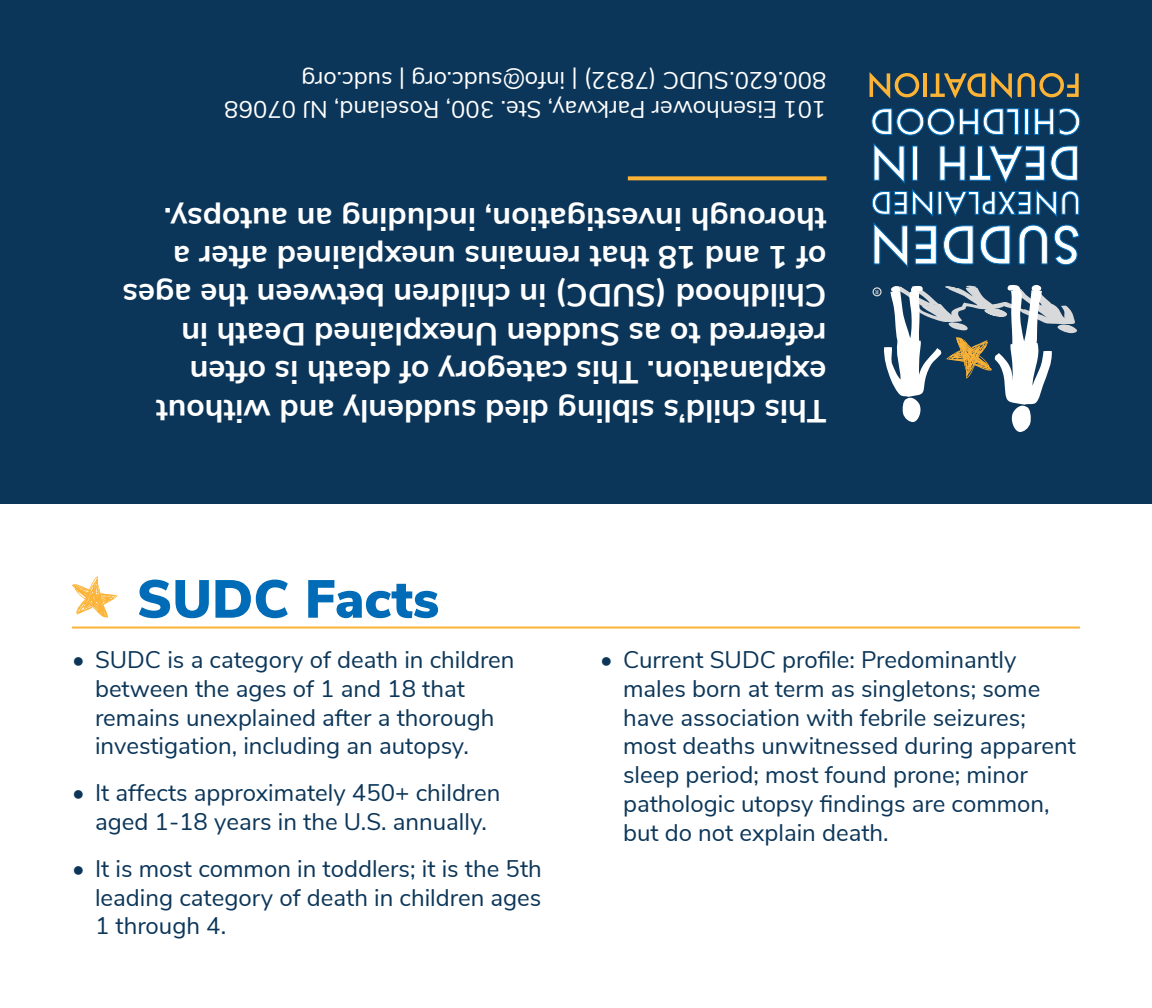
<style>
.page{position:relative;width:1152px;height:1008px;background:#fff}
.page>*{position:absolute;margin:0;border:0;box-sizing:border-box;transform-origin:0 0}
.t1{font:900 53.6px "Nunito Sans";color:#006bb6}
.t2{font:700 32px/38.4px "Nunito Sans";color:#fff}
.t3{font:24px/28.8px "Nunito Sans";color:#0c3659}
.t4{font:24px/28.8px "Nunito Sans";color:#fff}
.t5{font:600 6px "Myriad Pro";color:#d8d9db}
</style>
<div class="page">
<div style="left:0;top:0;width:1152px;height:504px;background:#0c3659"></div>
<svg style="left:872px;top:143px;width:208px;height:125px"></svg>
<svg style="left:1034px;top:108px;width:46px;height:28px"></svg>
<hr style="left:1025px;top:109px;width:4px;height:26px;background:#fff">
<div style="left:1024px;top:108px;width:5px;height:27px;border:1px solid #006bb6"></div>
<svg style="left:871px;top:108px;width:148px;height:28px"></svg>
<svg style="left:1018px;top:73px;width:61px;height:24px"></svg>
<svg style="left:930px;top:72px;width:82px;height:27px"></svg>
<hr style="left:924px;top:73px;width:3px;height:24px;background:#fcb336">
<svg style="left:870px;top:72px;width:49px;height:27px"></svg>
<svg style="left:884px;top:284px;width:193px;height:148px"></svg>
<div style="left:873px;top:287px;width:9px;height:9px;border:1px solid #d8d9db;border-radius:50%"></div>
<svg style="left:628px;top:176px;width:199px;height:4px"></svg>
<svg style="left:72px;top:576px;width:46px;height:42px"></svg>
<hr style="left:72px;top:627px;width:1008px;height:2px;background:#fcb336">
<p class="t4" style="left:827px;top:125px;width:604px;rotate:-180deg">101 Eisenhower Parkway, Ste. 300, Roseland, NJ 07068<br>800.620.SUDC (7832) | info@sudc.org | sudc.org</p>
<p class="t2" style="left:827px;top:432px;width:705px;rotate:-180deg">This child’s sibling died suddenly and without explanation. This category of death is often referred to as Sudden Unexplained Death in Childhood (SUDC) in children between the ages of 1 and 18 that remains unexplained after a thorough investigation, including an autopsy.</p>
<p class="t5" style="left:879px;top:296px;width:5px;rotate:-180deg">R</p>
<h1 class="t1" style="left:137px;top:560px;width:304px">SUDC Facts</h1>
<p class="t3" style="left:95px;top:644px;width:421px;text-indent:-23px">• SUDC is a category of death in children between the ages of 1 and 18 that remains unexplained after a thorough investigation, including an autopsy.</p>
<p class="t3" style="left:72px;top:777px;width:430px;text-align:center">• It affects approximately 450+ children aged 1-18 years in the U.S. annually.</p>
<p class="t3" style="left:95px;top:853px;width:448px;text-align:justify;text-indent:-23px">• It is most common in toddlers; it is the 5th leading category of death in children ages 1 through 4.</p>
<p class="t3" style="left:623px;top:644px;width:454px;text-indent:-23px">• Current SUDC profile: Predominantly males born at term as singletons; some have association with febrile seizures; most deaths unwitnessed during apparent sleep period; most found prone; minor pathologic utopsy findings are common, but do not explain death.</p>
</div>
